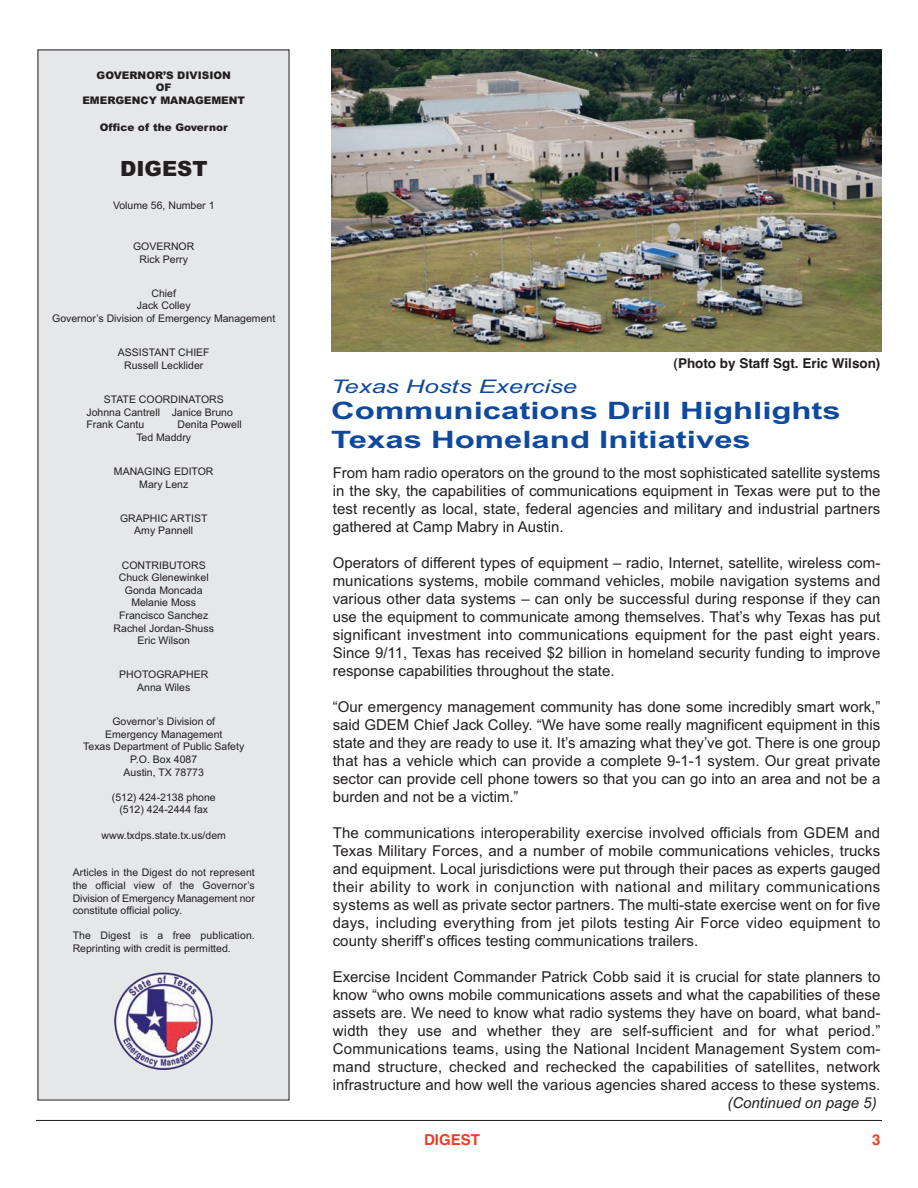
<style>
.page{position:relative;width:918px;height:1188px;background:#fff}
.page>*{position:absolute;margin:0;border:0;box-sizing:border-box;transform-origin:0 0}
.t1{font:700 24px/28.8px "Arial";color:#0f499d;scale:1.37 1}
.t2{font:900 21px "Arial";color:#231f20}
.t3{font:italic 18.75px "Arial";color:#0f499d;scale:1.37 1}
.t4{font:15px/18px "Arial";color:#231f20;text-align:justify}
.t5{font:italic 15px "Arial";color:#231f20}
.t6{font:700 15px "Helvetica";color:#ef3c25}
.t7{font:700 13.5px "Helvetica";color:#231f20}
.t8{font:10.5px/12.6px "Arial";color:#231f20;text-align:center}
.t9{font:900 10.5px/12.6px "Arial";color:#231f20;text-align:center}
</style>
<div class="page">
<hr style="left:36px;top:1120px;width:846px;height:1px;background:#231f20">
<div style="left:38px;top:50px;width:251px;height:1050px;background:#e6e7e9"></div>
<img style="left:115px;top:971px;width:98px;height:98px;border-radius:50%">
<img style="left:331px;top:49px;width:551px;height:303px">
<p class="t9" style="left:82px;top:69px;width:164px">GOVERNOR’S DIVISION<br>OF<br>EMERGENCY MANAGEMENT</p>
<p class="t9" style="left:100px;top:121px;width:129px">Office of the Governor</p>
<h2 class="t2" style="left:120px;top:157px;width:89px">DIGEST</h2>
<p class="t8" style="left:113px;top:199px;width:103px">Volume 56, Number 1</p>
<p class="t8" style="left:133px;top:240px;width:63px">GOVERNOR<br>Rick Perry</p>
<p class="t8" style="left:52px;top:287px;width:225px">Chief<br>Jack Colley<br>Governor’s Division of Emergency Management</p>
<p class="t8" style="left:118px;top:346px;width:93px">ASSISTANT CHIEF<br>Russell Lecklider</p>
<p class="t8" style="left:87px;top:393px;width:148px;text-align:left;text-indent:17px">STATE COORDINATORS<br>Johnna Cantrell Janice Bruno<br>Frank Cantu</p>
<p class="t8" style="left:136px;top:418px;width:107px;text-align:left;text-indent:41px">Denita Powell<br>Ted Maddry</p>
<p class="t8" style="left:114px;top:465px;width:101px">MANAGING EDITOR<br>Mary Lenz</p>
<p class="t8" style="left:120px;top:512px;width:89px">GRAPHIC ARTIST<br>Amy Pannell</p>
<p class="t8" style="left:114px;top:559px;width:102px">CONTRIBUTORS<br>Chuck Glenewinkel<br>Gonda Moncada<br>Melanie Moss<br>Francisco Sanchez<br>Rachel Jordan-Shuss<br>Eric Wilson</p>
<p class="t8" style="left:119px;top:668px;width:91px">PHOTOGRAPHER<br>Anna Wiles</p>
<p class="t8" style="left:83px;top:715px;width:163px">Governor’s Division of<br>Emergency Management<br>Texas Department of Public Safety<br>P.O. Box 4087<br>Austin, TX 78773</p>
<p class="t8" style="left:112px;top:791px;width:105px">(512) 424-2138 phone (512) 424-2444 fax</p>
<p class="t8" style="left:102px;top:829px;width:126px">www.txdps.state.tx.us/dem</p>
<p class="t8" style="left:73px;top:866px;width:184px;text-align:justify">Articles in the Digest do not represent the official view of the Governor’s Division of Emergency Management nor constitute official policy.</p>
<p class="t8" style="left:73px;top:929px;width:184px;text-align:left">The Digest is a free publication.<br>Reprinting with credit is permitted.</p>
<p class="t7" style="left:674px;top:356px;width:208px">(Photo by Staff Sgt. Eric Wilson)</p>
<p class="t3" style="left:331px;top:376px;width:181px">Texas Hosts Exercise</p>
<h1 class="t1" style="left:331px;top:397px;width:374px">Communications Drill Highlights<br>Texas Homeland Initiatives</h1>
<p class="t4" style="left:333px;top:464px;width:549px">From ham radio operators on the ground to the most sophisticated satellite systems in the sky, the capabilities of communications equipment in Texas were put to the test recently as local, state, federal agencies and military and industrial partners gathered at Camp Mabry in Austin.</p>
<p class="t4" style="left:333px;top:554px;width:549px">Operators of different types of equipment – radio, Internet, satellite, wireless com&shy;munications systems, mobile command vehicles, mobile navigation systems and various other data systems – can only be successful during response if they can use the equipment to communicate among themselves. That’s why Texas has put significant investment into communications equipment for the past eight years.<br>Since 9/11, Texas has received $2 billion in homeland security funding to improve response capabilities throughout the state.</p>
<p class="t4" style="left:333px;top:698px;width:549px">“Our emergency management community has done some incredibly smart work,” said GDEM Chief Jack Colley. “We have some really magnificent equipment in this state and they are ready to use it. It’s amazing what they’ve got. There is one group that has a vehicle which can provide a complete 9-1-1 system. Our great private sector can provide cell phone towers so that you can go into an area and not be a burden and not be a victim.”</p>
<p class="t4" style="left:333px;top:824px;width:549px">The communications interoperability exercise involved officials from GDEM and Texas Military Forces, and a number of mobile communications vehicles, trucks and equipment. Local jurisdictions were put through their paces as experts gauged their ability to work in conjunction with national and military communications systems as well as private sector partners. The multi-state exercise went on for five days, including everything from jet pilots testing Air Force video equipment to county sheriff’s offices testing communications trailers.</p>
<p class="t4" style="left:333px;top:968px;width:549px">Exercise Incident Commander Patrick Cobb said it is crucial for state planners to know “who owns mobile communications assets and what the capabilities of these assets are. We need to know what radio systems they have on board, what band&shy;width they use and whether they are self-sufficient and for what period.” Communications teams, using the National Incident Management System com&shy;mand structure, checked and rechecked the capabilities of satellites, network infrastructure and how well the various agencies shared access to these systems.</p>
<p class="t5" style="left:727px;top:1094px;width:151px">(Continued on page 5)</p>
<p class="t6" style="left:424px;top:1131px;width:57px">DIGEST</p>
<p class="t6" style="left:872px;top:1131px;width:10px">3</p>
</div>
